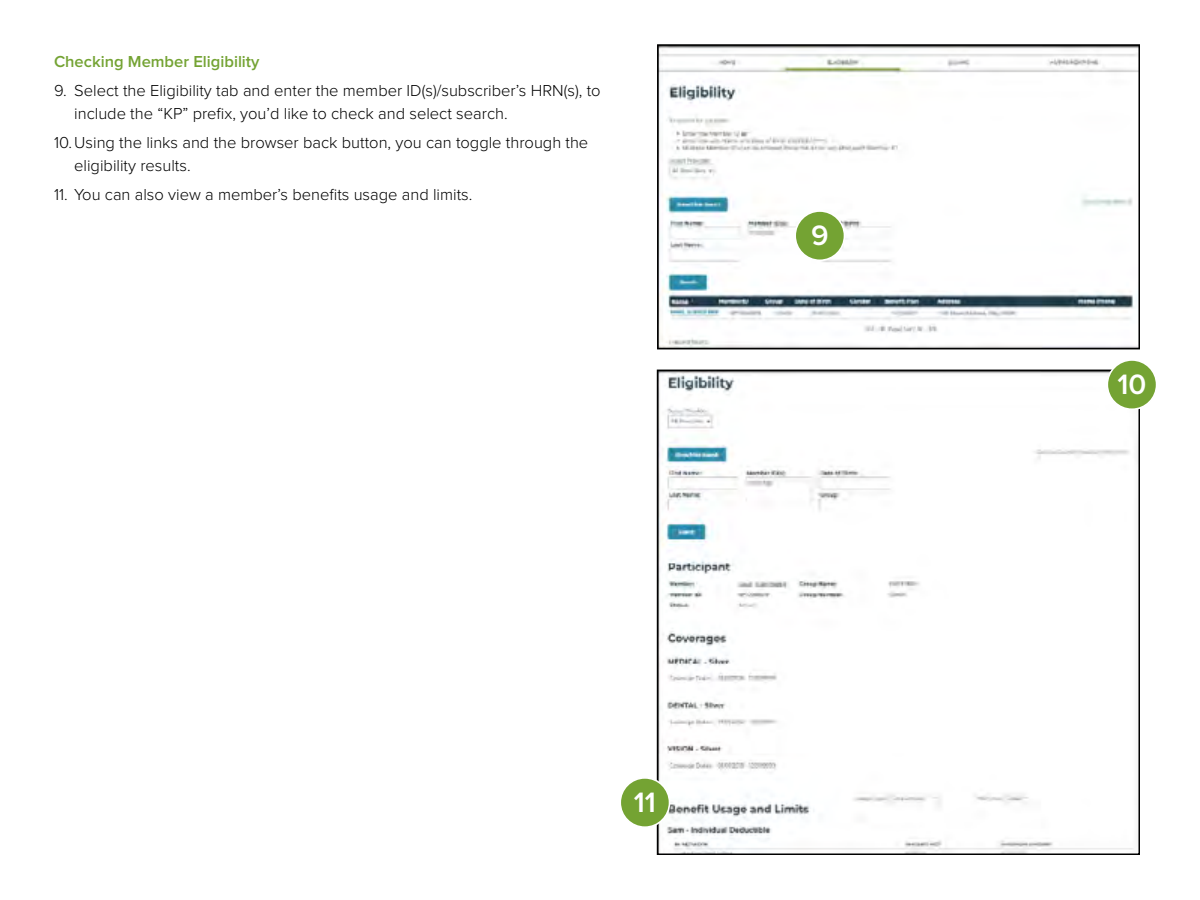
<style>
.page{position:relative;width:1200px;height:900px;background:#fff}
.page>*{position:absolute;margin:0;border:0;box-sizing:border-box;transform-origin:0 0}
.t1{font:600 29.1px "Proxima Nova";color:#fff}
.t2{font:300 16.5px/22.5px "Proxima Nova";color:#000}
.t3{font:600 16.5px "Proxima Nova";color:#74a333}
</style>
<div class="page">
<img style="left:660px;top:47px;width:477px;height:299px">
<div style="left:657px;top:44px;width:483px;height:305px;border:2px solid #000"></div>
<img style="left:660px;top:373px;width:477px;height:479px">
<div style="left:657px;top:370px;width:483px;height:485px;border:2px solid #000"></div>
<div style="left:795px;top:211px;width:49px;height:49px;background:#74a333;border-radius:50%"></div>
<div style="left:794px;top:210px;width:51px;height:51px;border:2px solid #fff;border-radius:50%"></div>
<div style="left:1107px;top:360px;width:50px;height:49px;background:#74a333;border-radius:50%"></div>
<div style="left:1107px;top:359px;width:50px;height:51px;border:2px solid #fff;border-radius:50%"></div>
<div style="left:620px;top:778px;width:50px;height:49px;background:#74a333;border-radius:50%"></div>
<div style="left:619px;top:777px;width:51px;height:51px;border:2px solid #fff;border-radius:50%"></div>
<p class="t3" style="left:54px;top:54px;width:207px">Checking Member Eligibility</p>
<p class="t2" style="left:74px;top:80px;width:528px;text-indent:-20px">9. Select the Eligibility tab and enter the member ID(s)/subscriber’s HRN(s), to include the “KP” prefix, you’d like to check and select search.</p>
<p class="t2" style="left:74px;top:132px;width:516px;text-indent:-20px">10.Using the links and the browser back button, you can toggle through the eligibility results.</p>
<p class="t2" style="left:54px;top:184px;width:420px">11. You can also view a member’s benefits usage and limits.</p>
<h1 class="t1" style="left:811px;top:222px;width:19px">9</h1>
<h1 class="t1" style="left:634px;top:789px;width:24px">11</h1>
<h1 class="t1" style="left:1117px;top:371px;width:30px">10</h1>
</div>
